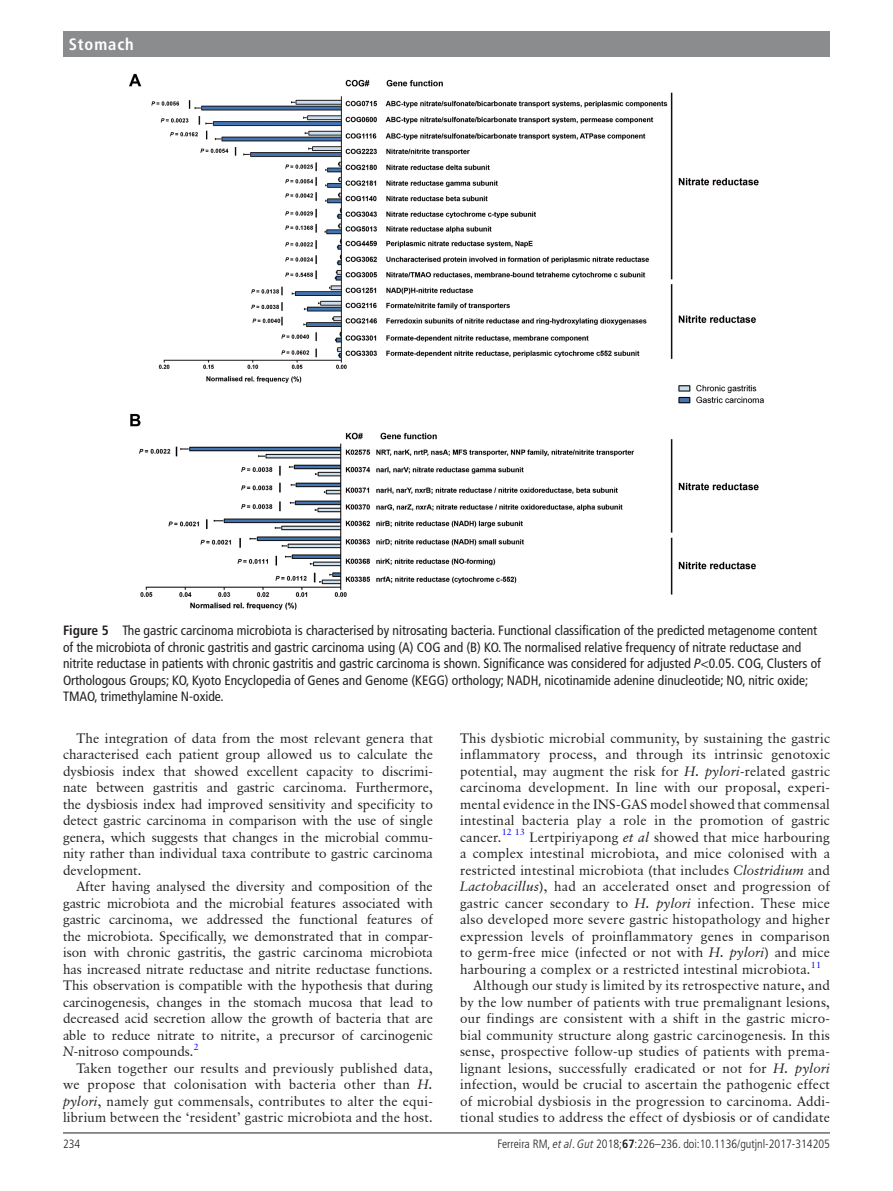
<style>
.page{position:relative;width:893px;height:1191px;background:#fff}
.page>*{position:absolute;margin:0;border:0;box-sizing:border-box;transform-origin:0 0}
.t1{font:700 condensed 16.5px "Frutiger LT Pro";color:#fff}
.t2{font:13.5px/16.5px "Classical Garamond BT";letter-spacing:.015em;color:#231f20;text-align:justify}
.t3{font:condensed 13.5px/16.5px "Frutiger LT Pro";color:#231f20}
.t4{font:300 condensed 12px "Frutiger LT Pro";color:#231f20}
.s1{font-weight:700}
.s2{font-style:italic}
</style>
<div class="page">
<hr style="left:63px;top:1132px;width:767px;height:1px;background:#231f20">
<img style="left:129px;top:73px;width:635px;height:537px">
<div style="left:63px;top:31px;width:767px;height:25px;background:#8a8c8e"></div>
<p class="t1" style="left:69px;top:34px;width:67px">Stomach</p>
<p class="t3" style="left:63px;top:622px;width:759px"><span class="s1">Figure 5</span> The gastric carcinoma microbiota is characterised by nitrosating bacteria. Functional classification of the predicted metagenome content of the microbiota of chronic gastritis and gastric carcinoma using (A) COG and (B) KO. The normalised relative frequency of nitrate reductase and nitrite reductase in patients with chronic gastritis and gastric carcinoma is shown. Significance was considered for adjusted <span class="s2">P</span>&lt;0.05. COG, Clusters of Orthologous Groups; KO, Kyoto Encyclopedia of Genes and Genome (KEGG) orthology; NADH, nicotinamide adenine dinucleotide; NO, nitric oxide; TMAO, trimethylamine N-oxide.</p>
<p class="t2" style="left:63px;top:729px;width:371px;text-indent:14px">The integration of data from the most relevant genera that characterised each patient group allowed us to calculate the dysbiosis index that showed excellent capacity to discrimi&shy;nate between gastritis and gastric carcinoma. Furthermore, the dysbiosis index had improved sensitivity and specificity to detect gastric carcinoma in comparison with the use of single genera, which suggests that changes in the microbial commu&shy;nity rather than individual taxa contribute to gastric carcinoma development.</p>
<p class="t2" style="left:63px;top:878px;width:371px;text-indent:14px">After having analysed the diversity and composition of the gastric microbiota and the microbial features associated with gastric carcinoma, we addressed the functional features of the microbiota. Specifically, we demonstrated that in compar&shy;ison with chronic gastritis, the gastric carcinoma microbiota has increased nitrate reductase and nitrite reductase functions.<br>This observation is compatible with the hypothesis that during carcinogenesis, changes in the stomach mucosa that lead to decreased acid secretion allow the growth of bacteria that are able to reduce nitrate to nitrite, a precursor of carcinogenic <span class="s2">N</span>-nitroso compounds.<sup>2</sup></p>
<p class="t2" style="left:63px;top:1059px;width:371px;text-indent:14px">Taken together our results and previously published data, we propose that colonisation with bacteria other than <span class="s2">H. pylori</span>, namely gut commensals, contributes to alter the equi&shy;librium between the ‘resident’ gastric microbiota and the host.</p>
<p class="t2" style="left:460px;top:729px;width:371px">This dysbiotic microbial community, by sustaining the gastric</p>
<p class="t2" style="left:460px;top:746px;width:371px">inflammatory process, and through its intrinsic genotoxic</p>
<p class="t2" style="left:460px;top:762px;width:371px">potential, may augment the risk for <span class="s2">H. pylori</span>-related gastric</p>
<p class="t2" style="left:460px;top:779px;width:371px">carcinoma development. In line with our proposal, experi-</p>
<p class="t2" style="left:460px;top:795px;width:371px">mental evidence in the INS-GAS model showed that commensal</p>
<p class="t2" style="left:460px;top:812px;width:371px">intestinal bacteria play a role in the promotion of gastric</p>
<p class="t2" style="left:460px;top:828px;width:371px">cancer.<sup>12</sup> <sup>13</sup> Lertpiriyapong <span class="s2">et al</span> showed that mice harbouring</p>
<p class="t2" style="left:460px;top:845px;width:371px">a complex intestinal microbiota, and mice colonised with a</p>
<p class="t2" style="left:460px;top:861px;width:371px">restricted intestinal microbiota (that includes <span class="s2">Clostridium</span> and</p>
<p class="t2" style="left:460px;top:878px;width:371px"><span class="s2">Lactobacillus</span>), had an accelerated onset and progression of</p>
<p class="t2" style="left:460px;top:894px;width:371px">gastric cancer secondary to <span class="s2">H. pylori</span> infection. These mice</p>
<p class="t2" style="left:460px;top:911px;width:371px">also developed more severe gastric histopathology and higher</p>
<p class="t2" style="left:460px;top:927px;width:371px">expression levels of proinflammatory genes in comparison</p>
<p class="t2" style="left:460px;top:944px;width:371px">to germ-free mice (infected or not with <span class="s2">H. pylori</span>) and mice</p>
<p class="t2" style="left:460px;top:960px;width:362px">harbouring a complex or a restricted intestinal microbiota.<sup>11</sup></p>
<p class="t2" style="left:474px;top:977px;width:358px">Although our study is limited by its retrospective nature, and</p>
<p class="t2" style="left:460px;top:993px;width:371px">by the low number of patients with true premalignant lesions,</p>
<p class="t2" style="left:460px;top:1010px;width:371px">our findings are consistent with a shift in the gastric micro-</p>
<p class="t2" style="left:460px;top:1026px;width:371px">bial community structure along gastric carcinogenesis. In this</p>
<p class="t2" style="left:460px;top:1043px;width:371px">sense, prospective follow-up studies of patients with prema-</p>
<p class="t2" style="left:460px;top:1059px;width:371px">lignant lesions, successfully eradicated or not for <span class="s2">H. pylori</span></p>
<p class="t2" style="left:460px;top:1076px;width:371px">infection, would be crucial to ascertain the pathogenic effect</p>
<p class="t2" style="left:460px;top:1092px;width:371px">of microbial dysbiosis in the progression to carcinoma. Addi-</p>
<p class="t2" style="left:460px;top:1109px;width:371px">tional studies to address the effect of dysbiosis or of candidate</p>
<p class="t4" style="left:63px;top:1136px;width:19px">234</p>
<p class="t4" style="left:498px;top:1136px;width:334px">Ferreira RM, <span class="s2">et al</span>. <span class="s2">Gut</span> 2018;<span class="s1">67</span>:226–236. doi:10.1136/gutjnl-2017-314205</p>
</div>
